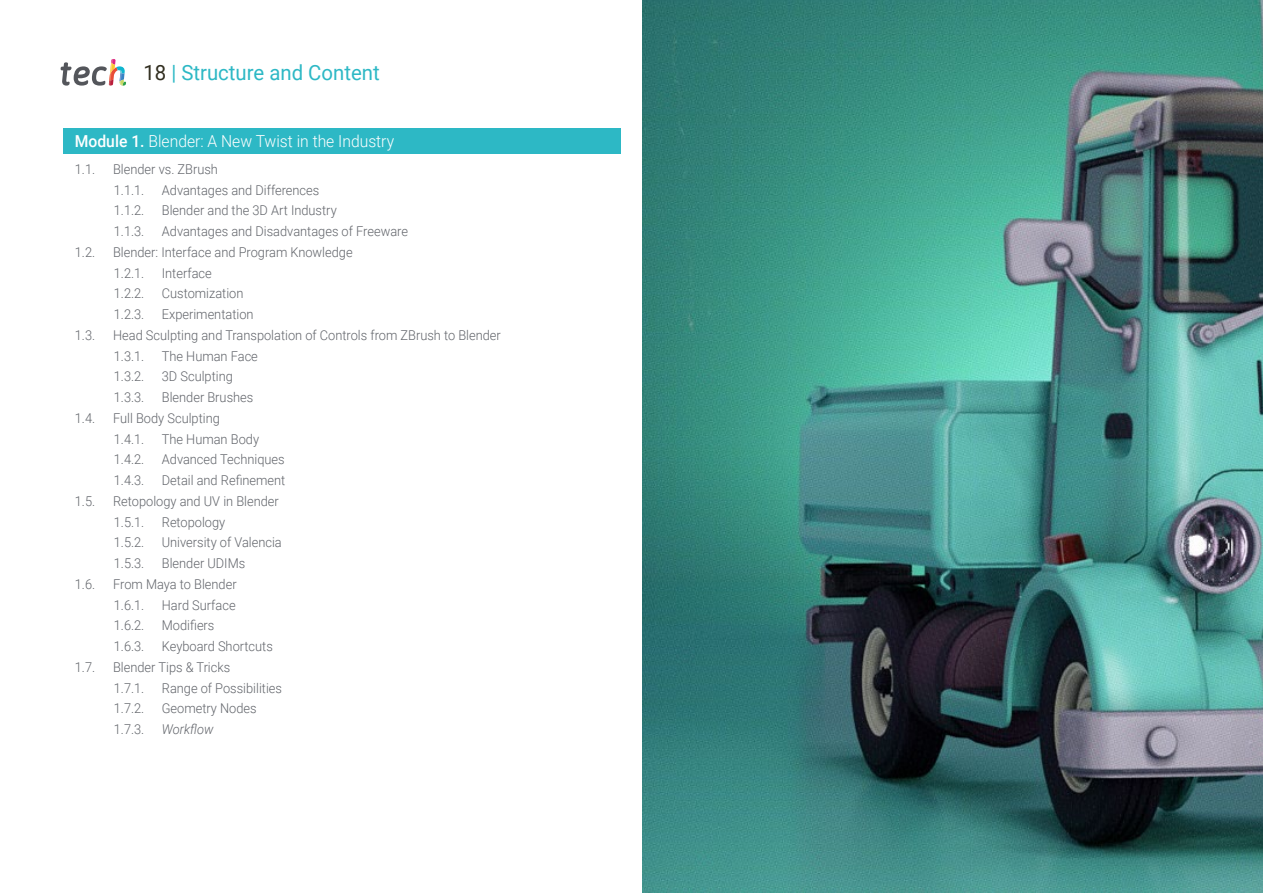
<style>
.page{position:relative;width:1263px;height:893px;background:#fff}
.page>*{position:absolute;margin:0;border:0;box-sizing:border-box;transform-origin:0 0}
.t1{font:21px "Roboto";color:#2db8c5}
.t2{font:300 16.5px "Roboto";color:#fff;scale:.95 1}
.t3{font:300 13.5px/20.7px "Roboto";color:#61646a;scale:.95 1}
.t4{font:italic 300 13.5px "Roboto";color:#61646a;scale:.95 1}
.s1{color:#312e20}
.s2{font-weight:500}
</style>
<div class="page">
<div style="left:64px;top:128px;width:557px;height:25px;background:#2db8c5"></div>
<svg style="left:61px;top:59px;width:65px;height:27px"></svg>
<img style="left:642px;top:0;width:621px;height:893px">
<h1 class="t1" style="left:144px;top:57px;width:238px"><span class="s1">18</span> | Structure and Content</h1>
<p class="t2" style="left:75px;top:129px;width:338px"><span class="s2">Module 1.</span> Blender: A New Twist in the Industry</p>
<p class="t3" style="left:75px;top:158px;width:23px">1.1.</p>
<p class="t3" style="left:113px;top:158px;width:112px">Blender vs. ZBrush<br>1.1.1.</p>
<p class="t3" style="left:162px;top:179px;width:167px">Advantages and Differences</p>
<p class="t3" style="left:114px;top:200px;width:34px">1.1.2.</p>
<p class="t3" style="left:162px;top:200px;width:186px">Blender and the 3D Art Industry</p>
<p class="t3" style="left:114px;top:220px;width:34px">1.1.3.</p>
<p class="t3" style="left:162px;top:220px;width:261px">Advantages and Disadvantages of Freeware</p>
<p class="t3" style="left:75px;top:241px;width:23px">1.2.</p>
<p class="t3" style="left:113px;top:241px;width:254px">Blender: Interface and Program Knowledge<br>1.2.1.</p>
<p class="t3" style="left:162px;top:262px;width:54px">Interface</p>
<p class="t3" style="left:114px;top:283px;width:34px">1.2.2.</p>
<p class="t3" style="left:162px;top:283px;width:87px">Customization</p>
<p class="t3" style="left:114px;top:303px;width:34px">1.2.3.</p>
<p class="t3" style="left:162px;top:303px;width:98px">Experimentation</p>
<p class="t3" style="left:75px;top:324px;width:23px">1.3.</p>
<p class="t3" style="left:113px;top:324px;width:410px">Head Sculpting and Transpolation of Controls from ZBrush to Blender<br>1.3.1.</p>
<p class="t3" style="left:162px;top:345px;width:103px">The Human Face</p>
<p class="t3" style="left:114px;top:366px;width:34px">1.3.2.</p>
<p class="t3" style="left:162px;top:366px;width:76px">3D Sculpting</p>
<p class="t3" style="left:114px;top:386px;width:34px">1.3.3.</p>
<p class="t3" style="left:162px;top:386px;width:98px">Blender Brushes</p>
<p class="t3" style="left:75px;top:407px;width:23px">1.4.</p>
<p class="t3" style="left:113px;top:407px;width:114px">Full Body Sculpting<br>1.4.1.</p>
<p class="t3" style="left:162px;top:428px;width:104px">The Human Body</p>
<p class="t3" style="left:114px;top:449px;width:34px">1.4.2.</p>
<p class="t3" style="left:162px;top:449px;width:131px">Advanced Techniques</p>
<p class="t3" style="left:114px;top:469px;width:34px">1.4.3.</p>
<p class="t3" style="left:162px;top:469px;width:132px">Detail and Refinement</p>
<p class="t3" style="left:75px;top:490px;width:23px">1.5.</p>
<p class="t3" style="left:113px;top:490px;width:176px">Retopology and UV in Blender<br>1.5.1.</p>
<p class="t3" style="left:162px;top:511px;width:68px">Retopology</p>
<p class="t3" style="left:114px;top:532px;width:34px">1.5.2.</p>
<p class="t3" style="left:162px;top:532px;width:128px">University of Valencia</p>
<p class="t3" style="left:114px;top:552px;width:34px">1.5.3.</p>
<p class="t3" style="left:162px;top:552px;width:89px">Blender UDIMs</p>
<p class="t3" style="left:75px;top:573px;width:23px">1.6.</p>
<p class="t3" style="left:113px;top:573px;width:132px">From Maya to Blender<br>1.6.1.</p>
<p class="t3" style="left:162px;top:594px;width:79px">Hard Surface</p>
<p class="t3" style="left:114px;top:615px;width:34px">1.6.2.</p>
<p class="t3" style="left:162px;top:615px;width:57px">Modifiers</p>
<p class="t3" style="left:114px;top:635px;width:34px">1.6.3.</p>
<p class="t3" style="left:162px;top:635px;width:118px">Keyboard Shortcuts</p>
<p class="t3" style="left:75px;top:656px;width:23px">1.7.</p>
<p class="t3" style="left:113px;top:656px;width:125px">Blender Tips &amp; Tricks<br>1.7.1.</p>
<p class="t3" style="left:162px;top:677px;width:128px">Range of Possibilities</p>
<p class="t3" style="left:114px;top:698px;width:34px">1.7.2.</p>
<p class="t3" style="left:162px;top:698px;width:101px">Geometry Nodes</p>
<p class="t3" style="left:114px;top:718px;width:34px">1.7.3.</p>
<p class="t4" style="left:162px;top:720px;width:56px">Workflow</p>
</div>
